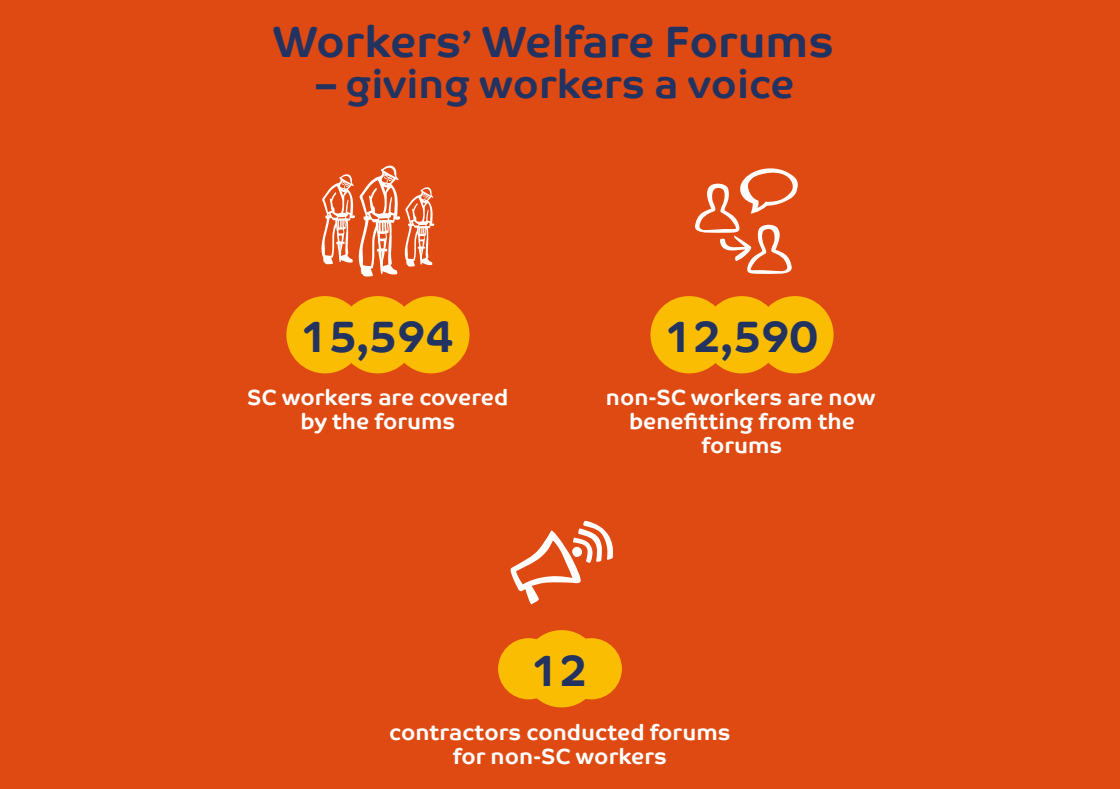
<style>
.page{position:relative;width:1120px;height:789px;background:#fff}
.page>*{position:absolute;margin:0;border:0;box-sizing:border-box;transform-origin:0 0}
.t1{font:700 45px "Co Text";letter-spacing:-.02em;color:#223361}
.t2{font:700 44px "Co Text";color:#223361}
.t3{font:700 40px "Co Text";color:#223361}
.t4{font:700 22px/24px "Co Text";color:#fff;text-align:center}
.s1{font-size:36px}
</style>
<div class="page">
<div style="left:0;top:0;width:1120px;height:788px;background:#df4a12"></div>
<div style="left:392px;top:296px;width:78px;height:77px;background:#fbbd02;border-radius:50%"></div>
<div style="left:286px;top:296px;width:78px;height:77px;background:#fbbd02;border-radius:50%"></div>
<div style="left:339px;top:296px;width:77px;height:77px;background:#fbbd02;border-radius:50%"></div>
<div style="left:756px;top:296px;width:78px;height:77px;background:#fbbd02;border-radius:50%"></div>
<div style="left:650px;top:296px;width:78px;height:77px;background:#fbbd02;border-radius:50%"></div>
<div style="left:703px;top:296px;width:77px;height:77px;background:#fbbd02;border-radius:50%"></div>
<div style="left:498px;top:638px;width:61px;height:61px;background:#fbbd02;border-radius:50%"></div>
<div style="left:561px;top:638px;width:61px;height:61px;background:#fbbd02;border-radius:50%"></div>
<div style="left:523px;top:630px;width:77px;height:77px;background:#fbbd02;border-radius:50%"></div>
<svg style="left:321px;top:165px;width:114px;height:111px"></svg>
<svg style="left:510px;top:520px;width:103px;height:84px"></svg>
<svg style="left:695px;top:168px;width:103px;height:106px"></svg>
<h2 class="t2" style="left:273px;top:16px;width:563px">Workers<span class="s1">’</span> Welfare Forums</h2>
<h3 class="t3" style="left:316px;top:61px;width:480px">– giving workers a voice</h3>
<h1 class="t1" style="left:300px;top:310px;width:156px">15,594</h1>
<p class="t4" style="left:248px;top:385px;width:262px">SC workers are covered by the forums</p>
<h1 class="t1" style="left:664px;top:310px;width:156px">12,590</h1>
<p class="t4" style="left:606px;top:385px;width:271px">non-SC workers are now benefitting from the forums</p>
<h1 class="t1" style="left:530px;top:643px;width:59px">12</h1>
<p class="t4" style="left:389px;top:720px;width:343px">contractors conducted forums</p>
<p class="t4" style="left:453px;top:744px;width:216px">for non-SC workers</p>
</div>
